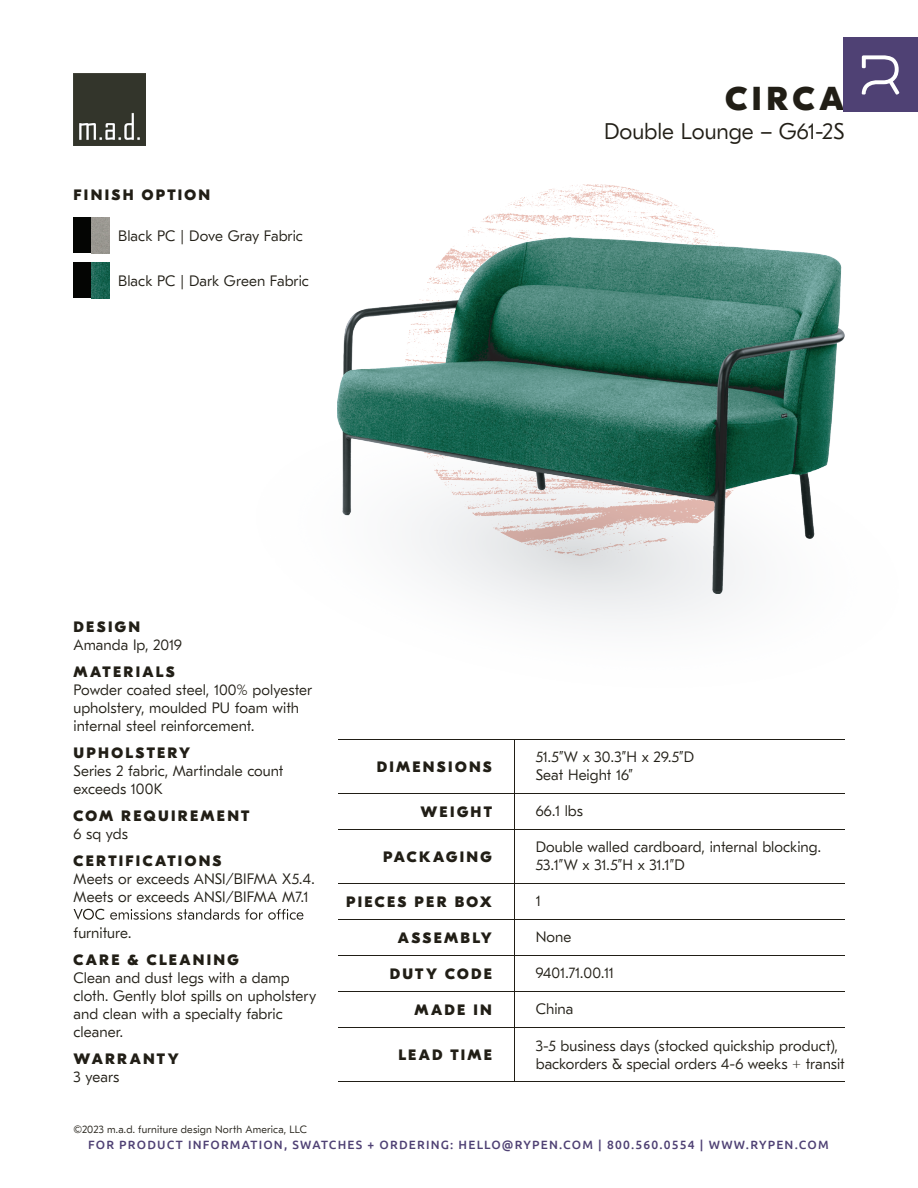
<style>
.page{position:relative;width:918px;height:1188px;background:#fff}
.page>*{position:absolute;margin:0;border:0;box-sizing:border-box;transform-origin:0 0}
.t1{font:800 33px "GT Eesti Display";letter-spacing:.14em;color:#211e16}
.t2{font:300 22.5px "GT Eesti Text";color:#211e16}
.t3{font:300 15px/18px "GT Eesti Text";color:#211e16}
.t4{font:800 15px "GT Eesti Display";letter-spacing:.155em;color:#211e16}
.t5{font:500 12px "Ubuntu";letter-spacing:.1em;color:#4f4174}
.t6{font:300 10.5px "GT Eesti Text";letter-spacing:.015em;color:#211e16}
</style>
<div class="page">
<img style="left:468px;top:184px;width:250px;height:54px">
<hr style="left:338px;top:1081px;width:507px;height:1px;background:#211e16">
<hr style="left:338px;top:1027px;width:507px;height:1px;background:#211e16">
<hr style="left:338px;top:991px;width:507px;height:1px;background:#211e16">
<hr style="left:338px;top:955px;width:507px;height:1px;background:#211e16">
<hr style="left:338px;top:919px;width:507px;height:1px;background:#211e16">
<hr style="left:338px;top:883px;width:507px;height:1px;background:#211e16">
<hr style="left:338px;top:829px;width:507px;height:1px;background:#211e16">
<hr style="left:338px;top:793px;width:507px;height:1px;background:#211e16">
<svg style="left:74px;top:909px;width:229px;height:11px"></svg>
<img style="left:74px;top:74px;width:71px;height:72px">
<img style="left:338px;top:238px;width:506px;height:178px">
<div style="left:74px;top:218px;width:18px;height:36px;background:#040503"></div>
<div style="left:74px;top:262px;width:18px;height:36px;background:#040503"></div>
<img style="left:92px;top:218px;width:18px;height:36px">
<img style="left:92px;top:262px;width:18px;height:36px">
<hr style="left:514px;top:739px;width:1px;height:343px;background:#211e16">
<hr style="left:338px;top:739px;width:507px;height:1px;background:#211e16">
<img style="left:337px;top:416px;width:495px;height:206px">
<div style="left:843px;top:38px;width:75px;height:74px;background:#4f4174"></div>
<svg style="left:862px;top:55px;width:37px;height:40px"></svg>
<p class="t4" style="left:74px;top:186px;width:138px">FINISH OPTION</p>
<p class="t3" style="left:118px;top:227px;width:186px">Black PC | Dove Gray Fabric</p>
<p class="t3" style="left:118px;top:272px;width:192px">Black PC | Dark Green Fabric</p>
<h1 class="t1" style="left:725px;top:80px;width:120px">CIRCA</h1>
<h2 class="t2" style="left:604px;top:119px;width:242px">Double Lounge – G61-2S</h2>
<p class="t4" style="left:74px;top:618px;width:68px">DESIGN</p>
<p class="t3" style="left:73px;top:636px;width:110px">Amanda Ip, 2019</p>
<p class="t4" style="left:74px;top:663px;width:103px">MATERIALS</p>
<p class="t3" style="left:73px;top:681px;width:240px">Powder coated steel, 100% polyester upholstery, moulded PU foam with internal steel reinforcement.</p>
<p class="t4" style="left:74px;top:744px;width:118px">UPHOLSTERY</p>
<p class="t3" style="left:73px;top:762px;width:212px">Series 2 fabric, Martindale count exceeds 100K</p>
<p class="t4" style="left:74px;top:807px;width:177px">COM REQUIREMENT</p>
<p class="t3" style="left:73px;top:825px;width:56px">6 sq yds</p>
<p class="t4" style="left:74px;top:852px;width:150px">CERTIFICATIONS</p>
<p class="t3" style="left:73px;top:870px;width:243px">Meets or exceeds ANSI/BIFMA X5.4.<br>Meets or exceeds ANSI/BIFMA M7.1</p>
<p class="t3" style="left:74px;top:924px;width:59px">furniture.</p>
<p class="t4" style="left:74px;top:951px;width:167px">CARE &amp; CLEANING</p>
<p class="t3" style="left:74px;top:969px;width:244px">Clean and dust legs with a damp cloth. Gently blot spills on upholstery and clean with a specialty fabric cleaner.</p>
<p class="t4" style="left:74px;top:1050px;width:107px">WARRANTY</p>
<p class="t3" style="left:74px;top:1068px;width:47px">3 years</p>
<p class="t6" style="left:74px;top:1123px;width:235px">©2023 m.a.d. furniture design North America, LLC</p>
<p class="t4" style="left:377px;top:759px;width:117px">DIMENSIONS</p>
<p class="t4" style="left:421px;top:804px;width:73px">WEIGHT</p>
<p class="t4" style="left:383px;top:849px;width:110px">PACKAGING</p>
<p class="t4" style="left:346px;top:894px;width:147px">PIECES PER BOX</p>
<p class="t4" style="left:398px;top:930px;width:96px">ASSEMBLY</p>
<p class="t4" style="left:390px;top:966px;width:104px">DUTY CODE</p>
<p class="t4" style="left:414px;top:1002px;width:79px">MADE IN</p>
<p class="t4" style="left:398px;top:1047px;width:95px">LEAD TIME</p>
<p class="t3" style="left:536px;top:748px;width:160px">51.5”W x 30.3”H x 29.5”D<br>Seat Height 16”</p>
<p class="t3" style="left:536px;top:803px;width:49px">66.1 lbs</p>
<p class="t3" style="left:536px;top:839px;width:287px">Double walled cardboard, internal blocking.<br>53.1”W x 31.5”H x 31.1”D</p>
<p class="t3" style="left:536px;top:893px;width:6px">1</p>
<p class="t3" style="left:536px;top:929px;width:37px">None</p>
<p class="t3" style="left:536px;top:965px;width:79px">9401.71.00.11</p>
<p class="t3" style="left:536px;top:1001px;width:39px">China</p>
<p class="t3" style="left:536px;top:1037px;width:311px">3-5 business days (stocked quickship product), backorders &amp; special orders 4-6 weeks + transit</p>
<p class="t5" style="left:88px;top:1137px;width:742px">FOR PRODUCT INFORMATION, SWATCHES + ORDERING: HELLO@RYPEN.COM | 800.560.0554 | WWW.RYPEN.COM</p>
</div>
